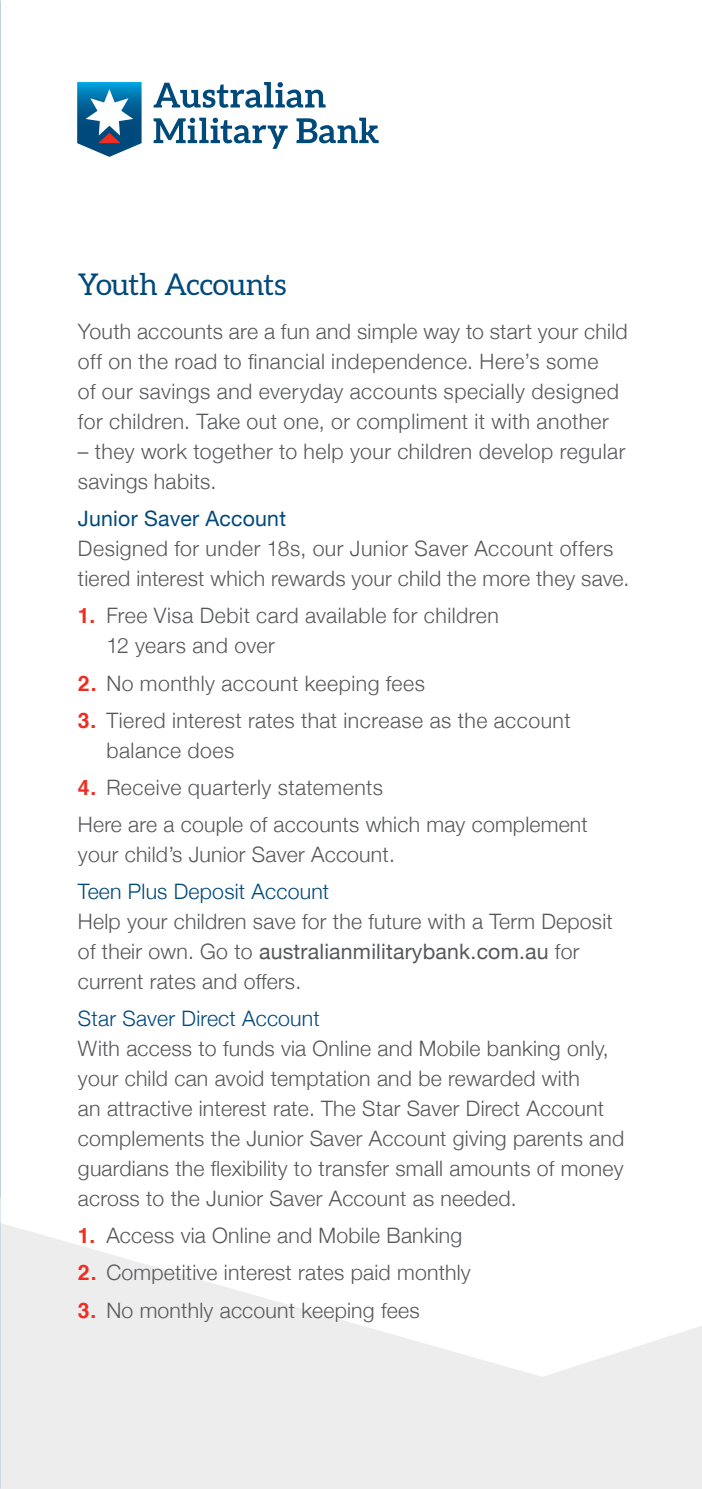
<style>
.page{position:relative;width:702px;height:1489px;background:#fff}
.page>*{position:absolute;margin:0;border:0;box-sizing:border-box;transform-origin:0 0}
.Section_H1_12_14pt_b{font:30px "Aleo";letter-spacing:-.025em;color:#00497b}
.Body_9_5_13pt{font:300 21.25px/30px "Helvetica Neue";letter-spacing:.01em;color:#57585a}
.Bullet_8_5_12pt{font:300 21.25px/30px "Helvetica Neue";letter-spacing:.015em;color:#57585a}
.s1{font-weight:400;color:#00497b}
.s2{font-family:"Helvetica";font-weight:700;color:#ee2e22}
.s3{color:#00497b}
.s4{font-weight:400}
</style>
<div class="page">
<div style="left:0;top:1198px;width:702px;height:290px;background:linear-gradient(to right,#f0f0f0,#f8f8f9)"></div>
<svg style="left:77px;top:82px;width:65px;height:75px"></svg>
<svg style="left:153px;top:82px;width:172px;height:26px"></svg>
<svg style="left:153px;top:118px;width:135px;height:31px"></svg>
<svg style="left:296px;top:118px;width:82px;height:25px"></svg>
<p class="Section_H1_12_14pt_b" style="left:78px;top:267px;width:210px">Youth Accounts</p>
<p class="Body_9_5_13pt" style="left:78px;top:316px;width:551px">Youth accounts are a fun and simple way to start your child off on the road to financial independence. Here’s some<br>of our savings and everyday accounts specially designed for children. Take out one, or compliment it with another</p>
<p class="Body_9_5_13pt" style="left:78px;top:436px;width:549px">– they work together to help your children develop regular savings habits.</p>
<p class="Body_9_5_13pt" style="left:78px;top:503px;width:553px"><span class="s1">Junior Saver Account<br></span>Designed for under 18s, our Junior Saver Account offers tiered interest which rewards your child the more they save.</p>
<p class="Bullet_8_5_12pt" style="left:106px;top:600px;width:394px;text-indent:-28px"><span class="s2">1.</span> Free Visa Debit card available for children<br>12 years and over</p>
<p class="Bullet_8_5_12pt" style="left:78px;top:667px;width:348px"><span class="s2">2.</span> No monthly account keeping fees</p>
<p class="Bullet_8_5_12pt" style="left:106px;top:704px;width:465px;text-indent:-28px"><span class="s2">3.</span> Tiered interest rates that increase as the account balance does</p>
<p class="Body_9_5_13pt" style="left:78px;top:771px;width:306px"><span class="s2">4.</span> Receive quarterly statements</p>
<p class="Body_9_5_13pt" style="left:78px;top:808px;width:511px">Here are a couple of accounts which may complement your child’s Junior Saver Account.</p>
<p class="Body_9_5_13pt" style="left:78px;top:876px;width:536px"><span class="s3">Teen Plus Deposit Account<br></span>Help your children save for the future with a Term Deposit of their own. Go to <span class="s4">australianmilitarybank.com.au</span> for current rates and offers.</p>
<p class="Body_9_5_13pt" style="left:78px;top:1003px;width:548px"><span class="s3">Star Saver Direct Account<br></span>With access to funds via Online and Mobile banking only, your child can avoid temptation and be rewarded with<br>an attractive interest rate. The Star Saver Direct Account complements the Junior Saver Account giving parents and guardians the flexibility to transfer small amounts of money across to the Junior Saver Account as needed.</p>
<p class="Body_9_5_13pt" style="left:78px;top:1220px;width:386px"><span class="s2">1.</span> Access via Online and Mobile Banking</p>
<p class="Bullet_8_5_12pt" style="left:78px;top:1257px;width:394px"><span class="s2">2.</span> Competitive interest rates paid monthly</p>
<p class="Bullet_8_5_12pt" style="left:78px;top:1294px;width:343px"><span class="s2">3.</span> No monthly account keeping fees</p>
</div>
